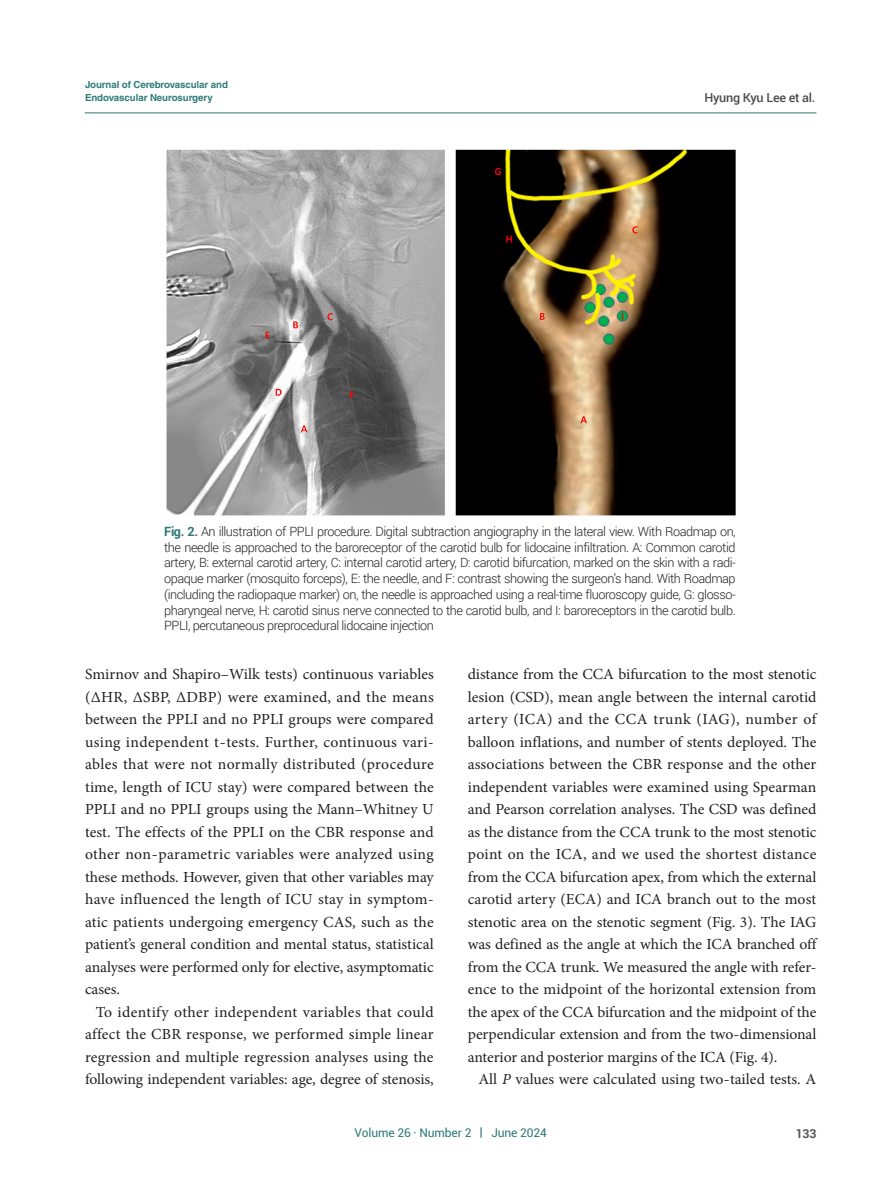
<style>
.page{position:relative;width:893px;height:1191px;background:#fff}
.page>*{position:absolute;margin:0;border:0;box-sizing:border-box;transform-origin:0 0}
.본문_내용_첫문단{font:15.3px/22.5px "Minion Pro";letter-spacing:-.005em;color:#231f20;text-align:justify}
.그림_설명{font:300 12.75px/15.8px "Roboto";letter-spacing:-.035em;color:#231f20;text-align:justify}
.t1{font:500 12.3px "Roboto";letter-spacing:-.02em;color:#4b4c4d}
.t2{font:700 12.3px "Roboto";color:#57585a}
.t3{font:12px "Roboto";letter-spacing:-.01em;color:#2c7977}
.t4{font:700 9.75px/13.5px "Helvetica LT Std";letter-spacing:-.01em;color:#2f7c79}
.s1{font-weight:700;color:#2c7977}
.s2{font-style:italic}
</style>
<div class="page">
<hr style="left:85px;top:112px;width:731px;height:1px;background:#2c7977">
<img style="left:166px;top:150px;width:570px;height:366px">
<p class="t4" style="left:85px;top:77px;width:144px">Journal of Cerebrovascular and<br>Endovascular Neurosurgery</p>
<p class="t1" style="left:704px;top:89px;width:112px">Hyung Kyu Lee et al.</p>
<p class="그림_설명" style="left:164px;top:523px;width:573px"><span class="s1">Fig. 2.</span> An illustration of PPLI procedure. Digital subtraction angiography in the lateral view. With Roadmap on, the needle is approached to the baroreceptor of the carotid bulb for lidocaine infiltration. A: Common carotid artery, B: external carotid artery, C: internal carotid artery, D: carotid bifurcation, marked on the skin with a radi&shy;opaque marker (mosquito forceps), E: the needle, and F: contrast showing the surgeon’s hand. With Roadmap (including the radiopaque marker) on, the needle is approached using a real-time fluoroscopy guide, G: glosso&shy;pharyngeal nerve, H: carotid sinus nerve connected to the carotid bulb, and I: baroreceptors in the carotid bulb.<br>PPLI, percutaneous preprocedural lidocaine injection</p>
<p class="본문_내용_첫문단" style="left:85px;top:663px;width:350px">Smirnov and Shapiro–Wilk tests) continuous variables (ΔHR, ΔSBP, ΔDBP) were examined, and the means between the PPLI and no PPLI groups were compared using independent t-tests. Further, continuous vari&shy;ables that were not normally distributed (procedure time, length of ICU stay) were compared between the PPLI and no PPLI groups using the Mann–Whitney U test. The effects of the PPLI on the CBR response and other non-parametric variables were analyzed using these methods. However, given that other variables may have influenced the length of ICU stay in symptom&shy;atic patients undergoing emergency CAS, such as the patient’s general condition and mental status, statistical analyses were performed only for elective, asymptomatic cases.</p>
<p class="본문_내용_첫문단" style="left:85px;top:1000px;width:350px;text-indent:11px">To identify other independent variables that could affect the CBR response, we performed simple linear regression and multiple regression analyses using the following independent variables: age, degree of stenosis,</p>
<p class="본문_내용_첫문단" style="left:468px;top:663px;width:350px">distance from the CCA bifurcation to the most stenotic lesion (CSD), mean angle between the internal carotid artery (ICA) and the CCA trunk (IAG), number of balloon inflations, and number of stents deployed. The associations between the CBR response and the other independent variables were examined using Spearman and Pearson correlation analyses. The CSD was defined as the distance from the CCA trunk to the most stenotic point on the ICA, and we used the shortest distance from the CCA bifurcation apex, from which the external carotid artery (ECA) and ICA branch out to the most stenotic area on the stenotic segment (Fig. 3). The IAG was defined as the angle at which the ICA branched off from the CCA trunk. We measured the angle with refer&shy;ence to the midpoint of the horizontal extension from the apex of the CCA bifurcation and the midpoint of the perpendicular extension and from the two-dimensional anterior and posterior margins of the ICA (Fig. 4).</p>
<p class="본문_내용_첫문단" style="left:478px;top:1068px;width:339px">All <span class="s2">P</span> values were calculated using two-tailed tests. A</p>
<p class="t3" style="left:355px;top:1124px;width:194px">Volume 26 · Number 2 | June 2024</p>
<p class="t2" style="left:796px;top:1124px;width:22px">133</p>
</div>
